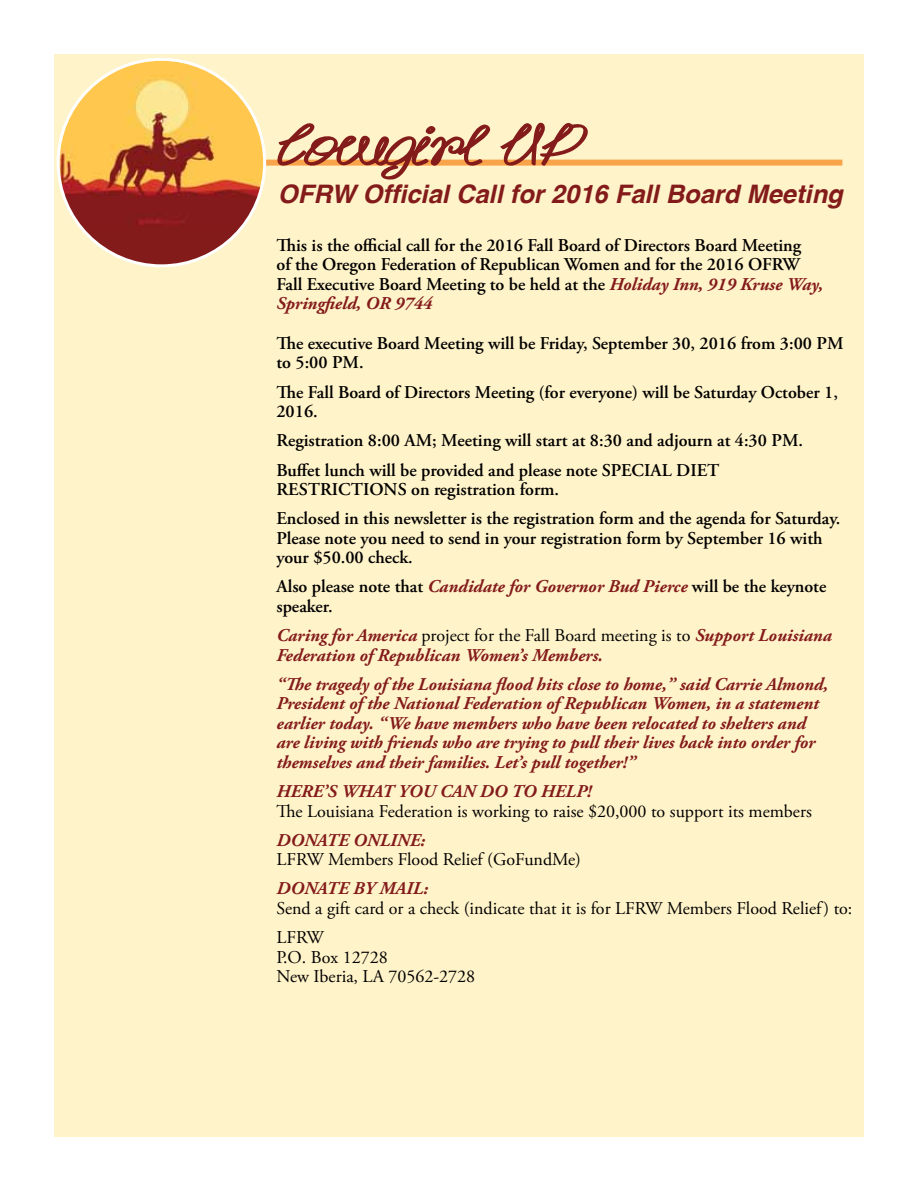
<style>
.page{position:relative;width:918px;height:1188px;background:#fff}
.page>*{position:absolute;margin:0;border:0;box-sizing:border-box;transform-origin:0 0}
.t1{font:700 expanded 60px "Akir";color:#831b1b}
.t2{font:italic 700 25.5px "Helvetica";color:#831b1b}
.t3{font:600 18px/19.5px "Adobe Garamond Pro";color:#000}
.t4{font:italic 700 18px/19.5px "Adobe Garamond Pro";color:#831b1b}
.t5{font:18px/19.5px "Adobe Garamond Pro";color:#000}
.s1{font-weight:700;font-style:italic;color:#831b1b}
.s2{font-weight:400;font-style:normal;color:#000}
</style>
<div class="page">
<div style="left:54px;top:54px;width:810px;height:1082px;background:#fff3c9"></div>
<div style="left:248px;top:160px;width:594px;height:6px;background:#f9a34a"></div>
<div style="left:59px;top:60px;width:205px;height:205px;background:#831b1b;border-radius:50%"></div>
<img style="left:59px;top:60px;width:205px;height:166px">
<svg style="left:275px;top:123px;width:216px;height:56px"></svg>
<svg style="left:498px;top:122px;width:95px;height:44px"></svg>
<p class="t1" style="left:278px;top:113px;width:307px">Cowgirl UP</p>
<p class="t2" style="left:278px;top:173px;width:566px">OFRW Official Call for 2016 Fall Board Meeting</p>
<p class="t3" style="left:276px;top:235px;width:548px">This is the official call for the 2016 Fall Board of Directors Board Meeting<br>of the Oregon Federation of Republican Women and for the 2016 OFRW Fall Executive Board Meeting to be held at the <span class="s1">Holiday Inn, 919 Kruse Way, Springfield, OR 9744</span></p>
<p class="t3" style="left:276px;top:334px;width:569px">The executive Board Meeting will be Friday, September 30, 2016 from 3:00 PM to 5:00 PM.</p>
<p class="t3" style="left:276px;top:382px;width:563px">The Fall Board of Directors Meeting (for everyone) will be Saturday October 1,<br>2016.</p>
<p class="t3" style="left:276px;top:426px;width:528px;line-height:29.2px">Registration 8:00 AM; Meeting will start at 8:30 and adjourn at 4:30 PM.<br>Buffet lunch will be provided and please note SPECIAL DIET</p>
<p class="t3" style="left:276px;top:475px;width:566px;line-height:29.2px">RESTRICTIONS on registration form.<br>Enclosed in this newsletter is the registration form and the agenda for Saturday.</p>
<p class="t3" style="left:276px;top:528px;width:548px">Please note you need to send in your registration form by September 16 with your $50.00 check.</p>
<p class="t3" style="left:276px;top:577px;width:551px">Also please note that <span class="s1">Candidate for Governor Bud Pierce</span> will be the keynote speaker.</p>
<p class="t4" style="left:276px;top:626px;width:557px">Caring for America <span class="s2">project for the Fall Board meeting is to</span> Support Louisiana<br>Federation of Republican Women’s Members.</p>
<p class="t4" style="left:276px;top:675px;width:553px">“The tragedy of the Louisiana flood hits close to home,” said Carrie Almond, President of the National Federation of Republican Women, in a statement earlier today. “We have members who have been relocated to shelters and are living with friends who are trying to pull their lives back into order for themselves and their families. Let’s pull together!”</p>
<p class="t5" style="left:276px;top:782px;width:537px"><span class="s1">HERE’S WHAT YOU CAN DO TO HELP!<br></span>The Louisiana Federation is working to raise $20,000 to support its members</p>
<p class="t5" style="left:276px;top:831px;width:306px"><span class="s1">DONATE ONLINE:<br></span>LFRW Members Flood Relief (GoFundMe)</p>
<p class="t5" style="left:276px;top:880px;width:578px"><span class="s1">DONATE BY MAIL:<br></span>Send a gift card or a check (indicate that it is for LFRW Members Flood Relief) to:</p>
<p class="t5" style="left:276px;top:928px;width:200px">LFRW<br>P.O. Box 12728<br>New Iberia, LA 70562-2728</p>
</div>
